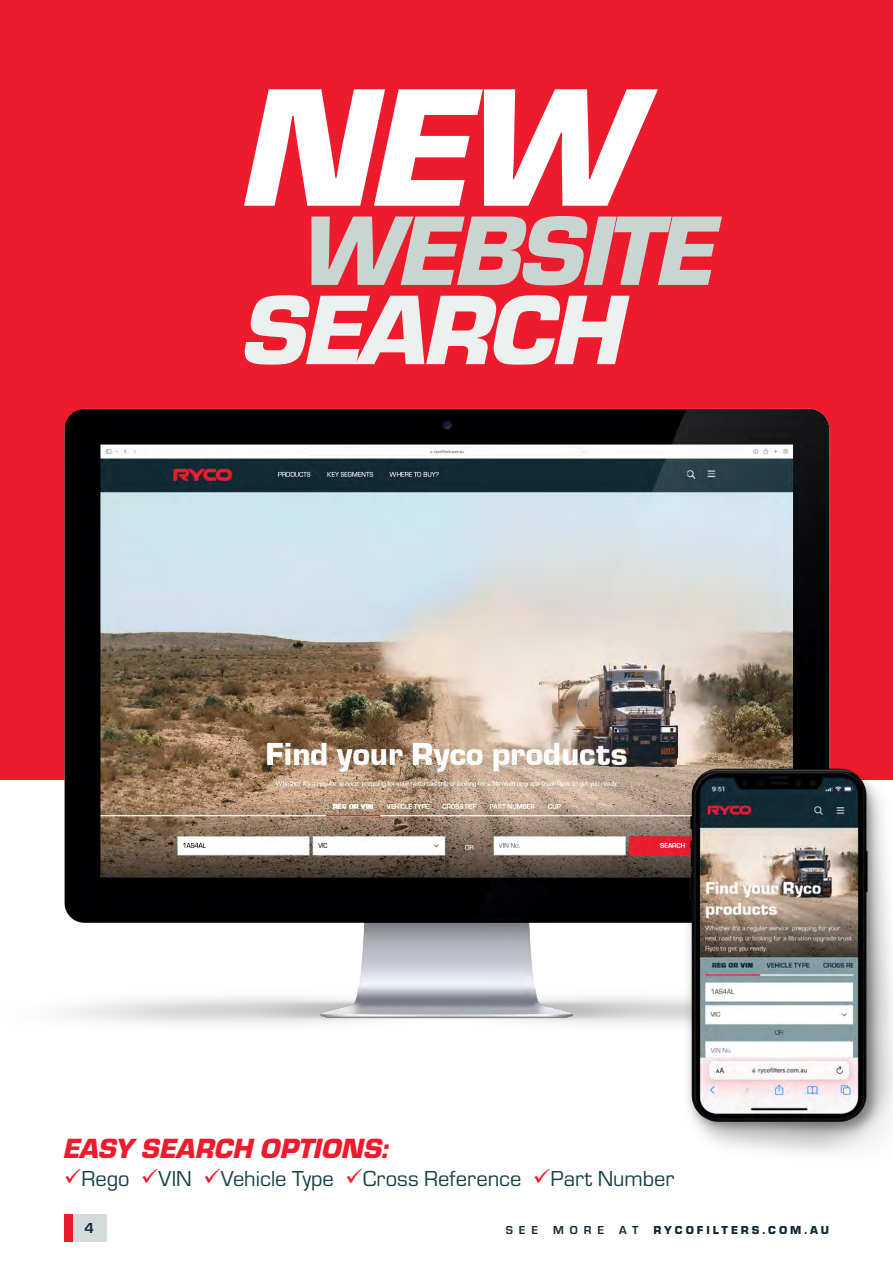
<style>
.page{position:relative;width:893px;height:1263px;background:#fff}
.page>*{position:absolute;margin:0;border:0;box-sizing:border-box;transform-origin:0 0}
.t1{font:italic 900 174.6px "Eurostile";color:#fff}
.t2{font:italic 900 102.6px "Eurostile";letter-spacing:-.035em;color:#c9d5d1}
.t3{font:italic 900 102.6px "Eurostile";letter-spacing:-.03em;color:#ecf0ee}
.t4{font:italic 900 28.8px "Eurostile";color:#ee1b2d}
.t5{font:22.5px "Eurostile";color:#174245}
.Product_Copy{font:700 15px "Eurostile";color:#112934}
.Product_Copy-2{font:900 12px "Eurostile";letter-spacing:.25em;color:#112934}
.Product_Copy-3{font:700 12px "Eurostile";letter-spacing:.5em;color:#112934}
.s1{color:#ee1b2d}
</style>
<div class="page">
<div style="left:0;top:0;width:893px;height:780px;background:#ee1b2d"></div>
<img style="left:62px;top:408px;width:768px;height:616px">
<img style="left:642px;top:752px;width:251px;height:401px">
<div style="left:72px;top:1215px;width:34px;height:27px;background:#d5dadc"></div>
<div style="left:64px;top:1215px;width:8px;height:27px;background:#ee1b2d"></div>
<p class="t1" style="left:243px;top:22px;width:400px">NEW</p>
<p class="t2" style="left:302px;top:177px;width:416px">WEBSITE</p>
<p class="t3" style="left:243px;top:256px;width:384px">SEARCH</p>
<p class="t4" style="left:64px;top:1127px;width:327px">EASY SEARCH OPTIONS:</p>
<p class="t5" style="left:64px;top:1164px;width:612px"><span class="s1">✓</span>Rego <span class="s1">✓</span>VIN <span class="s1">✓</span>Vehicle Type <span class="s1">✓</span>Cross Reference <span class="s1">✓</span>Part Number</p>
<p class="Product_Copy" style="left:85px;top:1217px;width:11px">4</p>
<p class="Product_Copy-3" style="left:506px;top:1221px;width:34px">SEE</p>
<p class="Product_Copy-3" style="left:553px;top:1221px;width:53px">MORE</p>
<p class="Product_Copy-3" style="left:619px;top:1221px;width:21px">A T</p>
<p class="Product_Copy-2" style="left:653px;top:1221px;width:177px">RYCOFILTERS.COM.AU</p>
</div>
